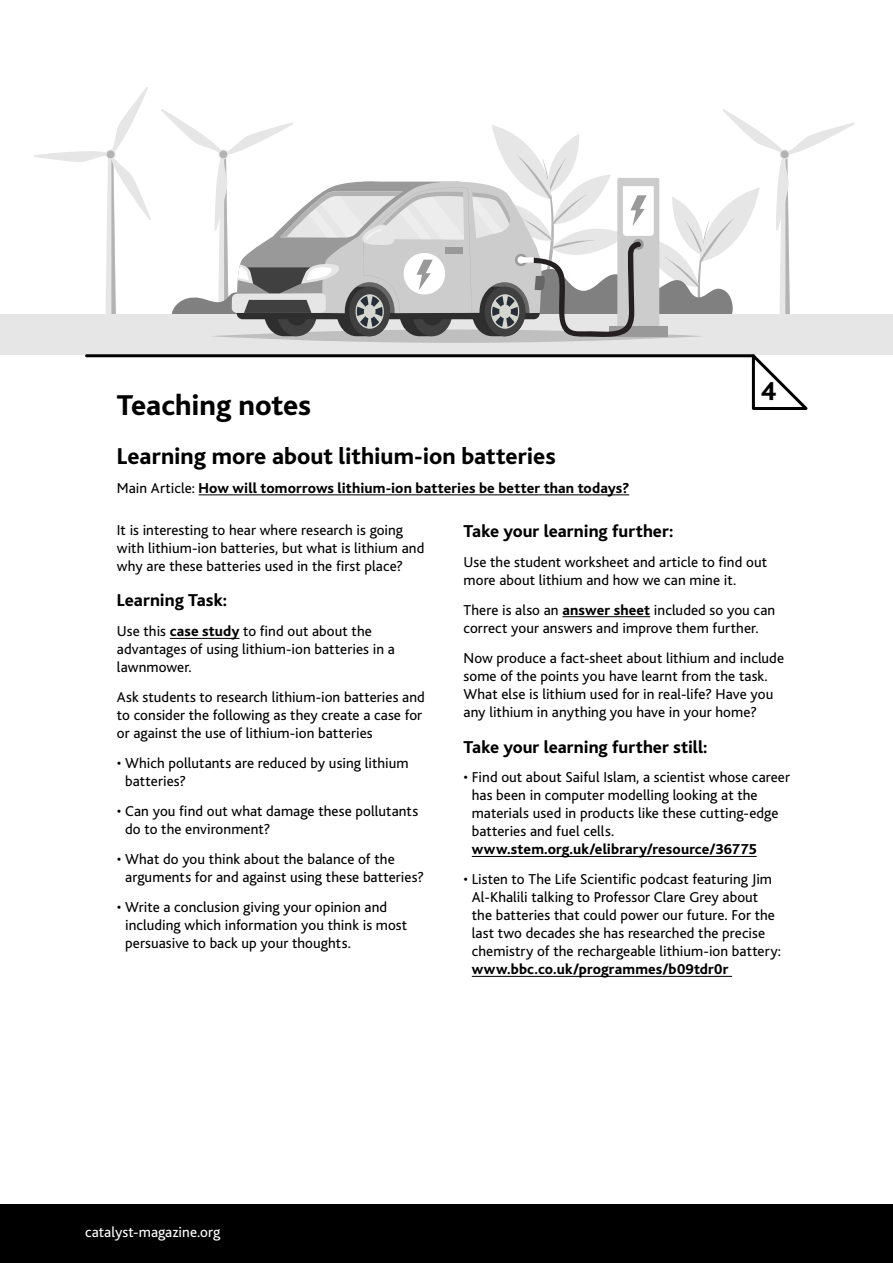
<style>
.page{position:relative;width:893px;height:1263px;background:#fff}
.page>*{position:absolute;margin:0;border:0;box-sizing:border-box;transform-origin:0 0}
.t1{font:800 30px "Bliss";letter-spacing:-.005em;color:#000}
.t2{font:800 27px "Bliss";color:#000}
.t3{font:800 24px "Bliss";color:#000}
.t4{font:800 18px "Bliss";color:#000}
.t5{font:15px/18px "Bliss";letter-spacing:.005em;color:#000}
.t6{font:800 15px "Bliss";letter-spacing:.01em;color:#000}
.t7{font:15px "Bliss";color:#fff}
.s1{font-weight:400}
.s2{font-weight:800}
</style>
<div class="page">
<svg style="left:34px;top:87px;width:117px;height:228px"></svg>
<div style="left:107px;top:150px;width:8px;height:8px;background:#b3b3b3;border-radius:50%"></div>
<div style="left:0;top:315px;width:893px;height:40px;background:#e6e6e6"></div>
<hr style="left:562px;top:616px;width:88px;height:1px;background:#000">
<hr style="left:472px;top:856px;width:285px;height:1px;background:#000">
<hr style="left:472px;top:976px;width:260px;height:1px;background:#000">
<hr style="left:87px;top:354px;width:666px;height:3px;background:#000">
<svg style="left:161px;top:109px;width:694px;height:301px"></svg>
<hr style="left:170px;top:638px;width:69px;height:1px;background:#000">
<hr style="left:199px;top:495px;width:430px;height:1px;background:#000">
<div style="left:0;top:1205px;width:893px;height:58px;background:#000"></div>
<h1 class="t1" style="left:117px;top:389px;width:196px">Teaching notes</h1>
<h3 class="t3" style="left:117px;top:443px;width:440px">Learning more about lithium-ion batteries</h3>
<p class="t6" style="left:117px;top:480px;width:514px"><span class="s1">Main Article:</span> How will tomorrows lithium-ion batteries be better than todays?</p>
<h2 class="t2" style="left:761px;top:377px;width:16px">4</h2>
<p class="t5" style="left:117px;top:521px;width:309px">It is interesting to hear where research is going with lithium-ion batteries, but what is lithium and why are these batteries used in the first place?</p>
<p class="t4" style="left:117px;top:591px;width:112px">Learning Task:</p>
<p class="t5" style="left:117px;top:623px;width:279px">Use this <span class="s2">case study</span> to find out about the advantages of using lithium-ion batteries in a lawnmower.</p>
<p class="t5" style="left:117px;top:689px;width:309px">Ask students to research lithium-ion batteries and to consider the following as they create a case for or against the use of lithium-ion batteries</p>
<p class="t5" style="left:125px;top:755px;width:285px;text-indent:-8px">• Which pollutants are reduced by using lithium batteries?</p>
<p class="t5" style="left:125px;top:802px;width:294px;text-indent:-8px">• Can you find out what damage these pollutants do to the environment?</p>
<p class="t5" style="left:125px;top:850px;width:300px;text-indent:-8px">• What do you think about the balance of the arguments for and against using these batteries?</p>
<p class="t5" style="left:125px;top:898px;width:283px;text-indent:-8px">• Write a conclusion giving your opinion and including which information you think is most persuasive to back up your thoughts.</p>
<p class="t4" style="left:463px;top:522px;width:211px">Take your learning further:</p>
<p class="t5" style="left:463px;top:553px;width:305px">Use the student worksheet and article to find out more about lithium and how we can mine it.</p>
<p class="t5" style="left:463px;top:601px;width:313px">There is also an <span class="s2">answer sheet</span> included so you can correct your answers and improve them further.</p>
<p class="t5" style="left:463px;top:649px;width:322px">Now produce a fact-sheet about lithium and include some of the points you have learnt from the task.<br>What else is lithium used for in real-life? Have you any lithium in anything you have in your home?</p>
<p class="t4" style="left:463px;top:737px;width:246px">Take your learning further still:</p>
<p class="t5" style="left:472px;top:769px;width:320px;text-indent:-8px">• Find out about Saiful Islam, a scientist whose career has been in computer modelling looking at the materials used in products like these cutting-edge batteries and fuel cells.</p>
<p class="t6" style="left:472px;top:842px;width:286px">www.stem.org.uk/elibrary/resource/36775</p>
<p class="t5" style="left:472px;top:871px;width:311px;text-indent:-8px">• Listen to The Life Scientific podcast featuring Jim Al-Khalili talking to Professor Clare Grey about the batteries that could power our future. For the last two decades she has researched the precise chemistry of the rechargeable lithium-ion battery:</p>
<p class="t6" style="left:472px;top:962px;width:258px">www.bbc.co.uk/programmes/b09tdr0r</p>
<p class="t7" style="left:85px;top:1224px;width:137px">catalyst-magazine.org</p>
</div>
